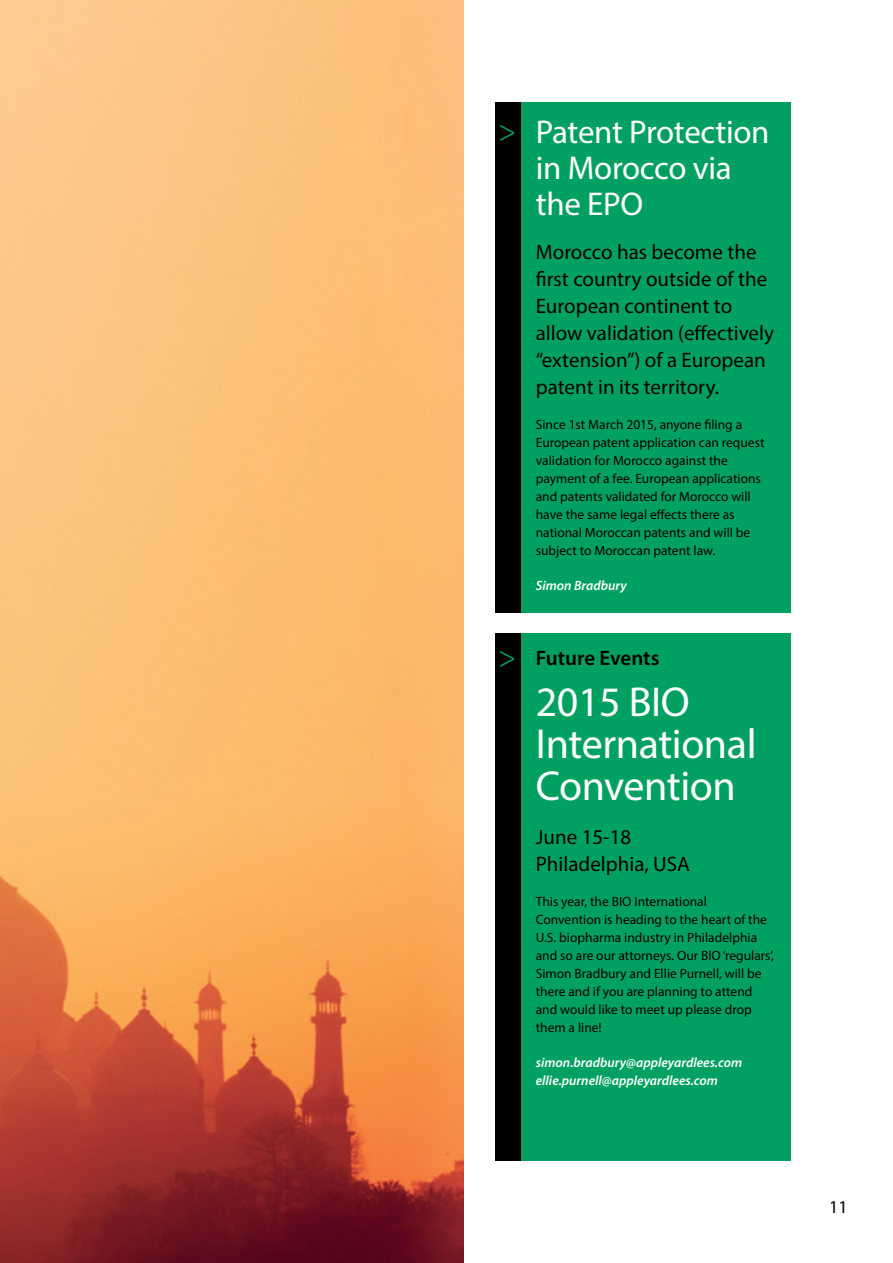
<style>
.page{position:relative;width:893px;height:1263px;background:#fff}
.page>*{position:absolute;margin:0;border:0;box-sizing:border-box;transform-origin:0 0}
.t1{font:42px/42px "Myriad Pro";letter-spacing:-.01em;color:#fff}
.t2{font:33px/36px "Myriad Pro";letter-spacing:-.01em;color:#fff}
.t3{font:21px/27px "Myriad Pro";color:#000}
.t4{font:600 21px "Myriad Pro";letter-spacing:-.005em;color:#000}
.t5{font:18px "Myriad Pro";color:#000}
.t6{font:13.5px/18px "Myriad Pro";color:#000}
.t7{font:italic 600 13.5px/18px "Myriad Pro";color:#fff}
.s1{font-family:"Minion Pro";font-size:31.95px;color:#00a160}
.s2{font-family:"Minion Pro";font-weight:400;font-size:31.95px;color:#00a160}
</style>
<div class="page">
<img style="left:0;top:0;width:463px;height:1263px">
<div style="left:495px;top:634px;width:296px;height:527px;background:#00a160"></div>
<div style="left:495px;top:634px;width:26px;height:527px;background:#000"></div>
<div style="left:495px;top:102px;width:296px;height:510px;background:#00a160"></div>
<div style="left:495px;top:102px;width:26px;height:510px;background:#000"></div>
<h2 class="t2" style="left:536px;top:113px;width:235px;text-indent:-37px"><span class="s1">&gt;</span> Patent Protection in Morocco via the EPO</h2>
<h3 class="t3" style="left:536px;top:238px;width:240px">Morocco has become the first country outside of the<br>European continent to allow validation (effectively “extension”) of a European patent in its territory.</h3>
<p class="t6" style="left:536px;top:415px;width:230px">Since 1st March 2015, anyone filing a European patent application can request validation for Morocco against the payment of a fee. European applications and patents validated for Morocco will have the same legal effects there as national Moroccan patents and will be subject to Moroccan patent law.</p>
<p class="t7" style="left:536px;top:576px;width:92px">Simon Bradbury</p>
<h3 class="t4" style="left:499px;top:645px;width:162px"><span class="s2">&gt;</span> Future Events</h3>
<h1 class="t1" style="left:536px;top:680px;width:222px">2015 BIO<br>International<br>Convention</h1>
<h3 class="t3" style="left:536px;top:823px;width:156px">June 15-18<br>Philadelphia, USA</h3>
<p class="t6" style="left:536px;top:892px;width:240px">This year, the BIO International Convention is heading to the heart of the U.S. biopharma industry in Philadelphia and so are our attorneys. Our BIO ‘regulars’, Simon Bradbury and Ellie Purnell, will be there and if you are planning to attend and would like to meet up please drop them a line!</p>
<p class="t7" style="left:536px;top:1053px;width:208px">simon.bradbury@appleyardlees.com ellie.purnell@appleyardlees.com</p>
<h3 class="t5" style="left:829px;top:1195px;width:20px">11</h3>
</div>
